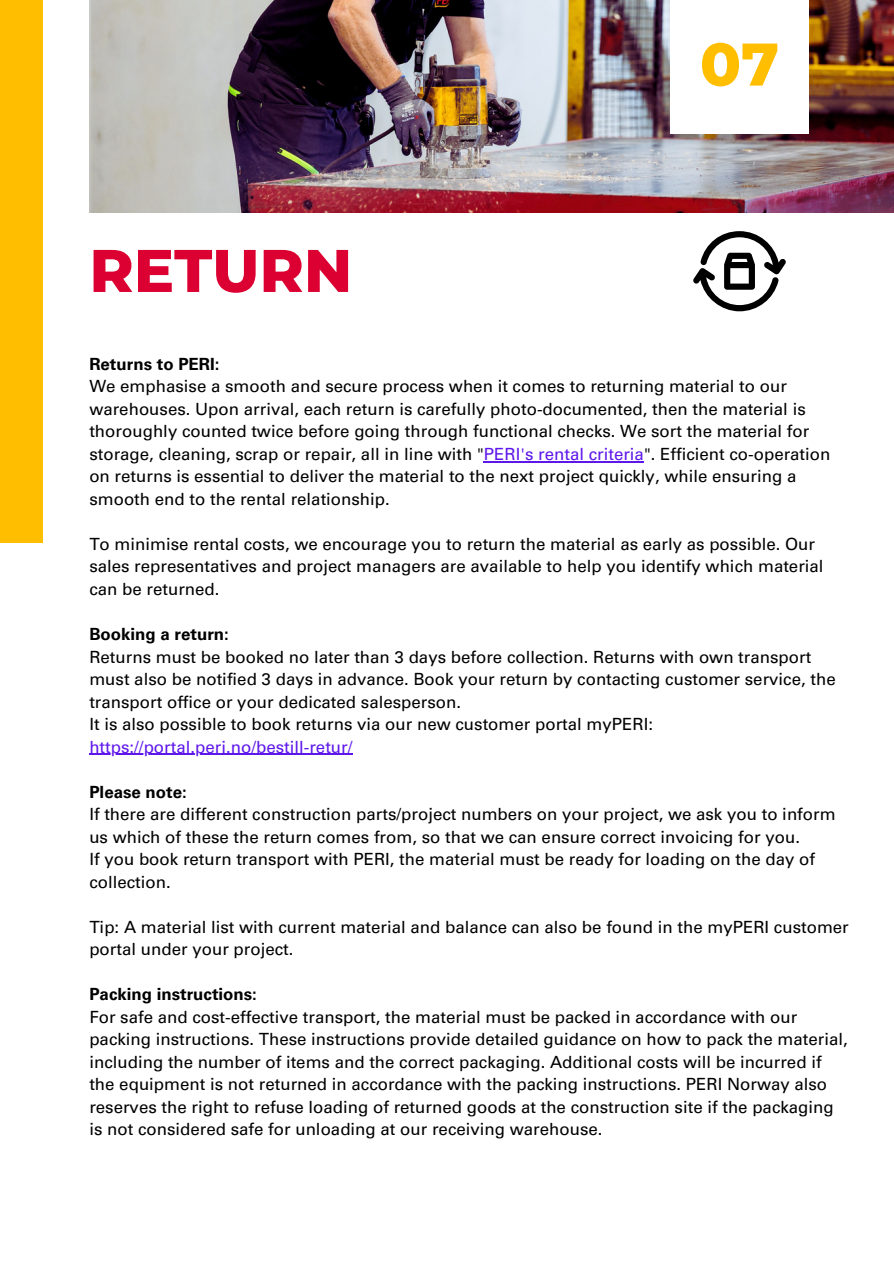
<style>
.page{position:relative;width:894px;height:1264px;background:#fff}
.page>*{position:absolute;margin:0;border:0;box-sizing:border-box;transform-origin:0 0}
.t1{font:800 60px "Montserrat";color:#dc0032}
.t2{font:800 60px "Montserrat";color:#ffbf00}
.t3{font:16.8px/22.5px "Univers LT Pro 55 Roman";color:#000}
.t4{font:700 16.8px "Univers LT Pro 65";color:#000}
.t5{font:16.8px "Univers LT Pro 55 Roman";color:#5e17eb}
.s1{color:#5e17eb}
</style>
<div class="page">
<img style="left:89px;top:0;width:804px;height:213px">
<div style="left:670px;top:0;width:138px;height:134px;background:#fff"></div>
<hr style="left:483px;top:461px;width:160px;height:1px;background:#5e17eb">
<hr style="left:89px;top:753px;width:263px;height:1px;background:#5e17eb">
<div style="left:0;top:0;width:43px;height:542px;background:#ffbf00"></div>
<svg style="left:693px;top:231px;width:93px;height:80px"></svg>
<h1 class="t1" style="left:89px;top:234px;width:264px">RETURN</h1>
<h1 class="t2" style="left:699px;top:27px;width:81px">07</h1>
<p class="t4" style="left:89px;top:358px;width:132px">Returns to PERI:</p>
<p class="t3" style="left:89px;top:377px;width:742px">We emphasise a smooth and secure process when it comes to returning material to our warehouses. Upon arrival, each return is carefully photo-documented, then the material is thoroughly counted twice before going through functional checks. We sort the material for storage, cleaning, scrap or repair, all in line with "<span class="s1">PERI's rental criteria</span>". Efficient co-operation on returns is essential to deliver the material to the next project quickly, while ensuring a smooth end to the rental relationship.</p>
<p class="t3" style="left:89px;top:535px;width:735px">To minimise rental costs, we encourage you to return the material as early as possible. Our sales representatives and project managers are available to help you identify which material can be returned.</p>
<p class="t4" style="left:89px;top:628px;width:141px">Booking a return:</p>
<p class="t3" style="left:89px;top:647px;width:747px">Returns must be booked no later than 3 days before collection. Returns with own transport must also be notified 3 days in advance. Book your return by contacting customer service, the transport office or your dedicated salesperson.<br>It is also possible to book returns via our new customer portal myPERI:</p>
<p class="t5" style="left:89px;top:740px;width:264px">https://portal.peri.no/bestill-retur/</p>
<p class="t4" style="left:89px;top:785px;width:99px">Please note:</p>
<p class="t3" style="left:89px;top:805px;width:747px">If there are different construction parts/project numbers on your project, we ask you to inform us which of these the return comes from, so that we can ensure correct invoicing for you.<br>If you book return transport with PERI, the material must be ready for loading on the day of collection.</p>
<p class="t3" style="left:89px;top:917px;width:760px">Tip: A material list with current material and balance can also be found in the myPERI customer portal under your project.</p>
<p class="t4" style="left:89px;top:988px;width:169px">Packing instructions:</p>
<p class="t3" style="left:89px;top:1007px;width:759px">For safe and cost-effective transport, the material must be packed in accordance with our packing instructions. These instructions provide detailed guidance on how to pack the material, including the number of items and the correct packaging. Additional costs will be incurred if the equipment is not returned in accordance with the packing instructions. PERI Norway also reserves the right to refuse loading of returned goods at the construction site if the packaging is not considered safe for unloading at our receiving warehouse.</p>
</div>
